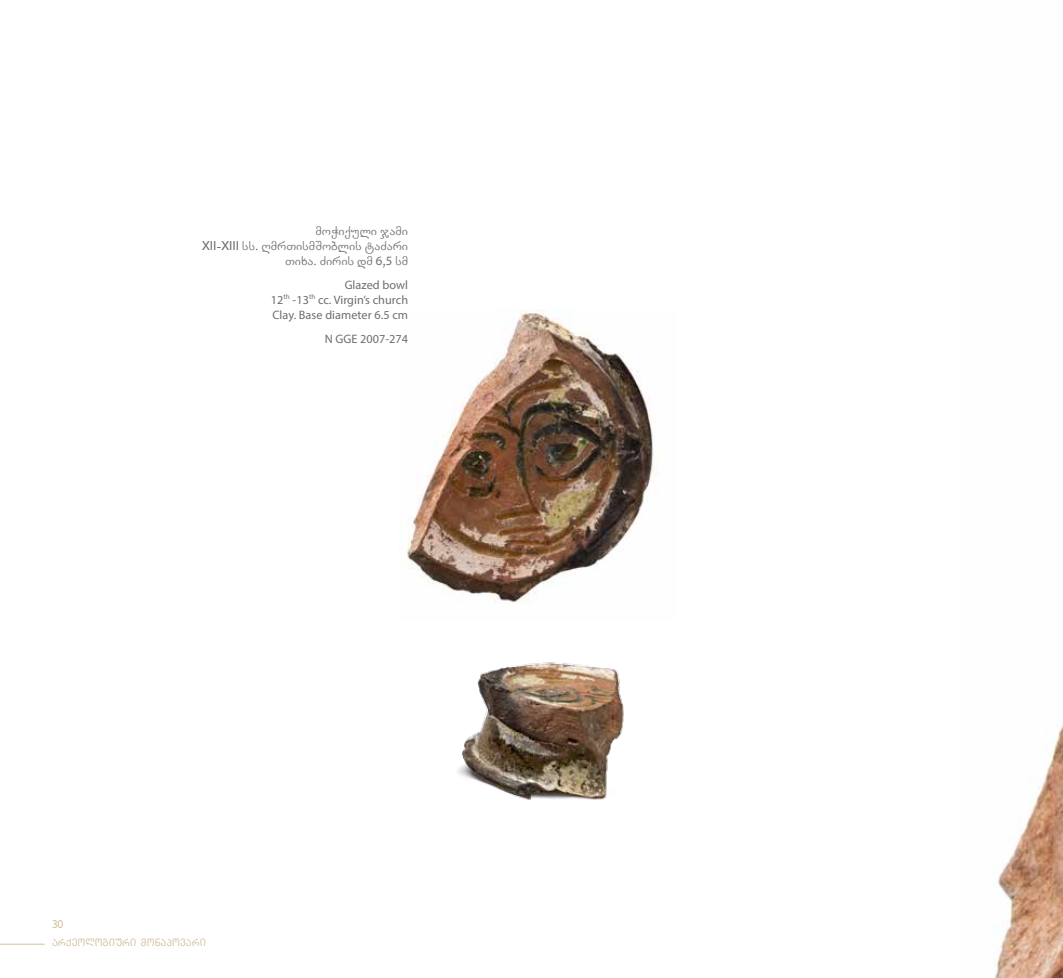
<style>
.page{position:relative;width:1063px;height:978px;background:#fff}
.page>*{position:absolute;margin:0;border:0;box-sizing:border-box;transform-origin:0 0}
.t1{font:12.75px/15px "Kolhety Normal";letter-spacing:-.005em;color:#6d6e71;text-align:right}
.t2{font:12.15px/15px "Myriad Pro";letter-spacing:.005em;color:#6d6e71;text-align:justify}
.t3{font:12px "Myriad Pro";color:#d3bd9b;scale:.95 1}
.t4{font:10.5px "Kolhety Mt Normal";letter-spacing:-.005em;color:#d3bd9b;scale:.95 1}
</style>
<div class="page">
<hr style="left:0;top:944px;width:45px;height:1px;background:#d3bd9b">
<img style="left:400px;top:310px;width:259px;height:294px">
<img style="left:457px;top:662px;width:167px;height:138px">
<img style="left:994px;top:725px;width:69px;height:253px">
<p class="t1" style="left:202px;top:224px;width:208px">MOWIQULI JAMI<br>XII-XIII SS. RMRTISMSOBLIS TAZARI<br>TIXA. ZIRIS DM 6,5 SM</p>
<p class="t2" style="left:271px;top:277px;width:139px;text-indent:74px">Glazed bowl 12<sup>th</sup> -13<sup>th</sup> cc. Virgin’s church Clay. Base diameter 6.5 cm</p>
<p class="t2" style="left:325px;top:331px;width:19px">N GGE</p>
<p class="t2" style="left:360px;top:331px;width:50px">2007-274</p>
<p class="t3" style="left:52px;top:917px;width:14px">30</p>
<p class="t4" style="left:52px;top:938px;width:163px">ARQEOLOGIURI MONAPOVARI</p>
</div>
